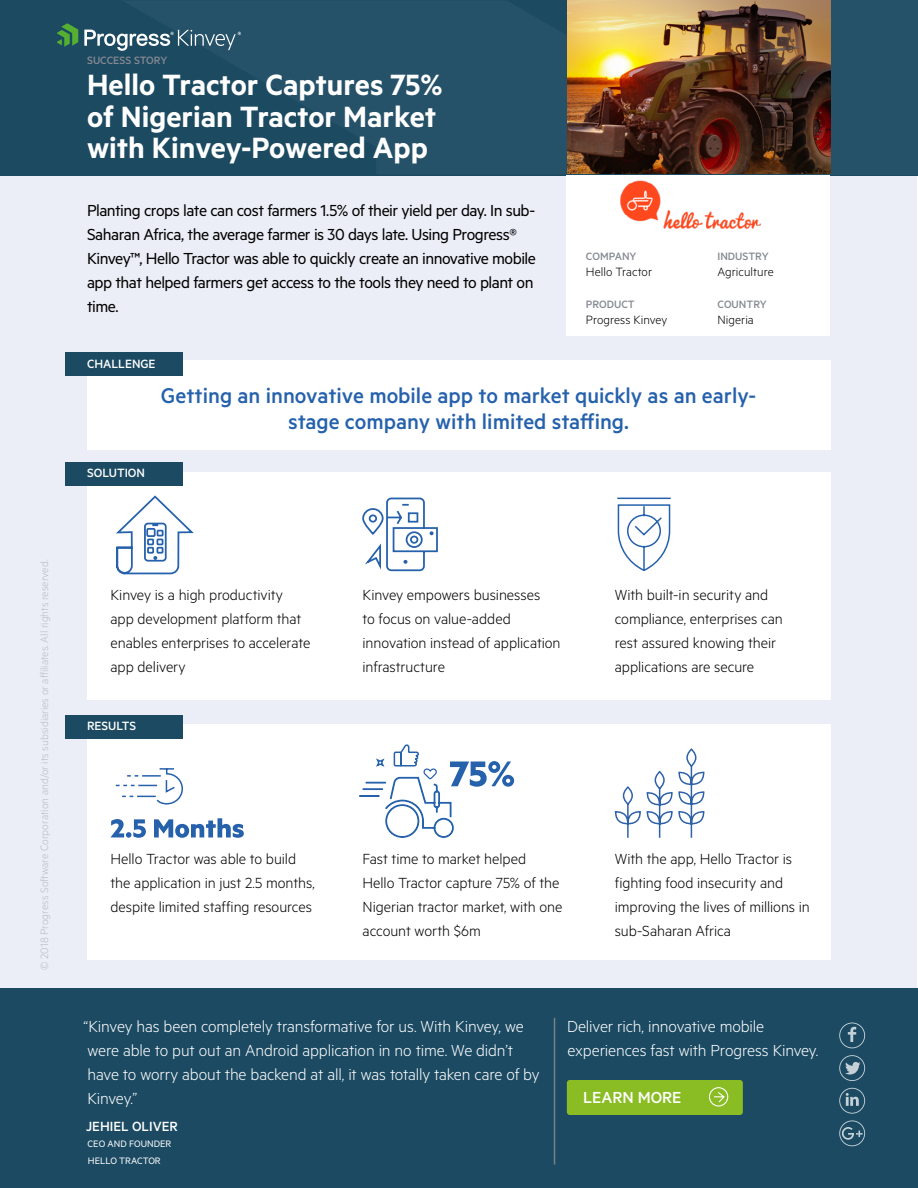
<style>
.page{position:relative;width:918px;height:1188px;background:#fff}
.page>*{position:absolute;margin:0;border:0;box-sizing:border-box;transform-origin:0 0}
.t1{font:600 33px/31.5px "Metric";color:#fff}
.t2{font:500 24px/25.5px "Metric";color:#2561ac;text-align:center}
.t3{font:18px/24px "Metric";letter-spacing:-.03em;color:#000}
.t4{font:300 18px/24px "Metric";letter-spacing:-.01em;color:#fff}
.t5{font:500 18px "Metric";color:#fff}
.t6{font:300 16.5px/24px "Metric";letter-spacing:-.005em;color:#000}
.t7{font:500 15px "Metric";color:#fff}
.t8{font:300 13.5px "Metric";color:#000}
.t9{font:500 13.5px "Metric";color:#fff}
.t10{font:300 12px "Metric";color:#b4bdc6}
.t11{font:500 12px "Metric";color:#868993}
.t12{font:10.5px/16.5px "Metric";color:#fff}
</style>
<div class="page">
<div style="left:1px;top:174px;width:916px;height:1014px;background:#eceef7"></div>
<div style="left:1px;top:988px;width:917px;height:200px;background:#1b4a62"></div>
<div style="left:87px;top:360px;width:743px;height:90px;background:#fff"></div>
<div style="left:87px;top:472px;width:743px;height:228px;background:#fff"></div>
<div style="left:87px;top:724px;width:743px;height:236px;background:#fff"></div>
<div style="left:1px;top:0;width:917px;height:175px;background:#265269"></div>
<div style="left:566px;top:175px;width:264px;height:161px;background:#fff"></div>
<img style="left:567px;top:0;width:263px;height:174px">
<svg style="left:614px;top:749px;width:91px;height:89px"></svg>
<div style="left:65px;top:352px;width:118px;height:24px;background:#1b4a62"></div>
<div style="left:65px;top:462px;width:118px;height:24px;background:#1b4a62"></div>
<div style="left:65px;top:715px;width:118px;height:24px;background:#1b4a62"></div>
<div style="left:567px;top:1080px;width:176px;height:35px;background:#8abd24;border-radius:3px"></div>
<svg style="left:709px;top:1087px;width:20px;height:20px"></svg>
<hr style="left:554px;top:1018px;width:1px;height:147px;background:#788287">
<svg style="left:58px;top:23px;width:20px;height:24px"></svg>
<svg style="left:84px;top:30px;width:157px;height:21px"></svg>
<img style="left:620px;top:180px;width:141px;height:49px">
<svg style="left:116px;top:495px;width:78px;height:80px"></svg>
<svg style="left:362px;top:497px;width:76px;height:75px"></svg>
<svg style="left:617px;top:497px;width:54px;height:74px"></svg>
<svg style="left:115px;top:768px;width:68px;height:37px"></svg>
<svg style="left:359px;top:744px;width:155px;height:94px"></svg>
<svg style="left:111px;top:819px;width:35px;height:19px"></svg>
<svg style="left:154px;top:818px;width:90px;height:20px"></svg>
<svg style="left:839px;top:1023px;width:26px;height:25px"></svg>
<svg style="left:839px;top:1055px;width:26px;height:26px"></svg>
<svg style="left:839px;top:1088px;width:26px;height:26px"></svg>
<svg style="left:839px;top:1120px;width:26px;height:26px"></svg>
<p class="t10" style="left:38px;top:970px;width:412px;rotate:-90deg">© 2018 Progress Software Corporation and/or its subsidiaries or affiliates. All rights reserved.</p>
<p class="t11" style="left:87px;top:54px;width:82px">SUCCESS STORY</p>
<h1 class="t1" style="left:87px;top:68px;width:357px">Hello Tractor Captures 75% of Nigerian Tractor Market with Kinvey-Powered App</h1>
<p class="t3" style="left:87px;top:198px;width:450px">Planting crops late can cost farmers 1.5% of their yield per day. In sub-Saharan Africa, the average farmer is 30 days late. Using Progress® Kinvey™, Hello Tractor was able to quickly create an innovative mobile app that helped farmers get access to the tools they need to plant on time.</p>
<p class="t9" style="left:87px;top:356px;width:70px">CHALLENGE</p>
<p class="t11" style="left:586px;top:249px;width:52px">COMPANY</p>
<p class="t11" style="left:718px;top:249px;width:53px">INDUSTRY</p>
<p class="t8" style="left:586px;top:264px;width:68px">Hello Tractor</p>
<p class="t8" style="left:718px;top:264px;width:58px">Agriculture</p>
<p class="t11" style="left:586px;top:297px;width:50px">PRODUCT</p>
<p class="t11" style="left:718px;top:297px;width:51px">COUNTRY</p>
<p class="t8" style="left:586px;top:312px;width:83px">Progress Kinvey</p>
<p class="t8" style="left:718px;top:312px;width:38px">Nigeria</p>
<p class="t9" style="left:87px;top:465px;width:60px">SOLUTION</p>
<h2 class="t2" style="left:161px;top:382px;width:597px">Getting an innovative mobile app to market quickly as an early&shy;stage company with limited staffing.</h2>
<p class="t6" style="left:111px;top:582px;width:201px">Kinvey is a high productivity app development platform that enables enterprises to accelerate app delivery</p>
<p class="t9" style="left:87px;top:718px;width:51px">RESULTS</p>
<p class="t6" style="left:363px;top:582px;width:200px">Kinvey empowers businesses<br>to focus on value-added innovation instead of application infrastructure</p>
<p class="t6" style="left:111px;top:846px;width:206px">Hello Tractor was able to build the application in just 2.5 months, despite limited staffing resources</p>
<p class="t6" style="left:363px;top:846px;width:202px">Fast time to market helped<br>Hello Tractor capture 75% of the<br>Nigerian tractor market, with one account worth $6m</p>
<p class="t6" style="left:615px;top:582px;width:170px">With built-in security and compliance, enterprises can rest assured knowing their applications are secure</p>
<p class="t6" style="left:615px;top:846px;width:197px">With the app, Hello Tractor is fighting food insecurity and improving the lives of millions in sub-Saharan Africa</p>
<p class="t4" style="left:84px;top:1014px;width:458px">“Kinvey has been completely transformative for us. With Kinvey, we were able to put out an Android application in no time. We didn’t have to worry about the backend at all, it was totally taken care of by Kinvey.”</p>
<p class="t4" style="left:567px;top:1014px;width:253px">Deliver rich, innovative mobile experiences fast with Progress Kinvey.</p>
<p class="t7" style="left:86px;top:1118px;width:93px">JEHIEL OLIVER</p>
<p class="t12" style="left:88px;top:1136px;width:85px">CEO AND FOUNDER<br>HELLO TRACTOR</p>
<p class="t5" style="left:583px;top:1087px;width:100px">LEARN MORE</p>
</div>
